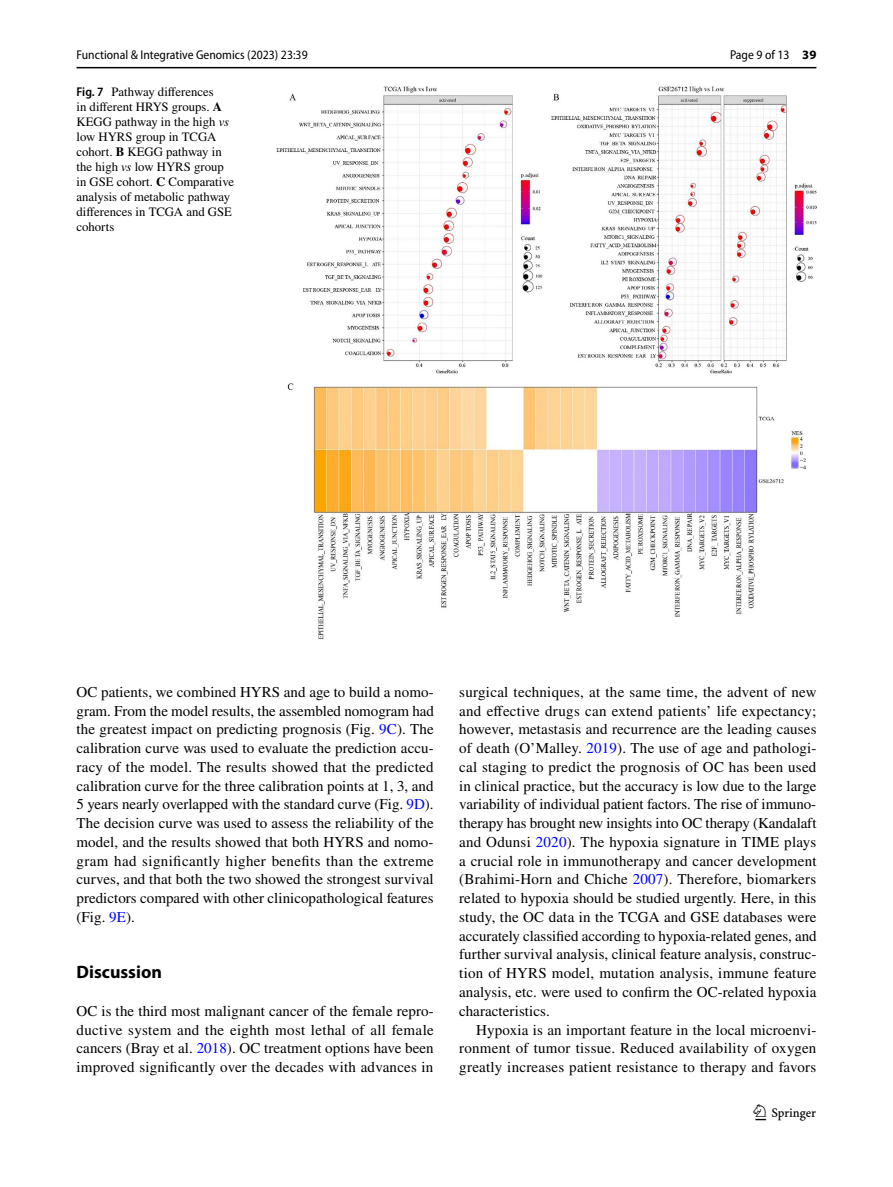
<style>
.page{position:relative;width:893px;height:1187px;background:#fff}
.page>*{position:absolute;margin:0;border:0;box-sizing:border-box;transform-origin:0 0}
.t1{font:22.5px "Springnew Regular 3";color:#000}
.t2{font:700 18px "Myriad Pro";color:#000}
.t3{font:15px/18.8px "STIX";letter-spacing:.005em;color:#000;text-align:justify}
.t4{font:12.75px/15px "STIX";color:#000}
.t5{font:semi-condensed 12.75px "Myriad Pro";color:#000}
.s1{font-family:"Myriad Pro";font-weight:600;font-stretch:semi-condensed}
.s2{font-weight:700}
.s3{font-style:italic}
.s4{font-weight:700;font-stretch:normal}
.s5{color:#00f}
</style>
<div class="page">
<hr style="left:77px;top:67px;width:739px;height:1px;background:#000">
<img style="left:276px;top:87px;width:540px;height:553px">
<p class="t5" style="left:77px;top:48px;width:233px">Functional &amp; Integrative Genomics (2023) 23:39</p>
<p class="t4" style="left:77px;top:85px;width:159px"><span class="s1">Fig. 7</span> Pathway differences<br>in different HRYS groups. <span class="s2">A<br></span>KEGG pathway in the high <span class="s3">vs </span>low HYRS group in TCGA cohort. <span class="s2">B</span> KEGG pathway in the high <span class="s3">vs</span> low HYRS group in GSE cohort. <span class="s2">C</span> Comparative analysis of metabolic pathway differences in TCGA and GSE cohorts</p>
<p class="t5" style="left:730px;top:48px;width:88px">Page 9 of 13 <span class="s4">39</span></p>
<p class="t3" style="left:77px;top:683px;width:359px">OC patients, we combined HYRS and age to build a nomo&shy;gram. From the model results, the assembled nomogram had the greatest impact on predicting prognosis (Fig. <span class="s5">9C</span>). The calibration curve was used to evaluate the prediction accu&shy;racy of the model. The results showed that the predicted calibration curve for the three calibration points at 1, 3, and 5 years nearly overlapped with the standard curve (Fig. <span class="s5">9D</span>).<br>The decision curve was used to assess the reliability of the model, and the results showed that both HYRS and nomo&shy;gram had significantly higher benefits than the extreme curves, and that both the two showed the strongest survival predictors compared with other clinicopathological features (Fig. <span class="s5">9E</span>).</p>
<p class="t2" style="left:77px;top:960px;width:87px">Discussion</p>
<p class="t3" style="left:77px;top:1002px;width:359px">OC is the third most malignant cancer of the female repro&shy;ductive system and the eighth most lethal of all female cancers (Bray et al. <span class="s5">2018</span>). OC treatment options have been improved significantly over the decades with advances in</p>
<p class="t3" style="left:459px;top:683px;width:359px">surgical techniques, at the same time, the advent of new and effective drugs can extend patients’ life expectancy; however, metastasis and recurrence are the leading causes of death (O’Malley. <span class="s5">2019</span>). The use of age and pathologi&shy;cal staging to predict the prognosis of OC has been used in clinical practice, but the accuracy is low due to the large variability of individual patient factors. The rise of immuno&shy;therapy has brought new insights into OC therapy (Kandalaft and Odunsi <span class="s5">2020</span>). The hypoxia signature in TIME plays a crucial role in immunotherapy and cancer development (Brahimi-Horn and Chiche <span class="s5">2007</span>). Therefore, biomarkers related to hypoxia should be studied urgently. Here, in this study, the OC data in the TCGA and GSE databases were accurately classified according to hypoxia-related genes, and further survival analysis, clinical feature analysis, construc&shy;tion of HYRS model, mutation analysis, immune feature analysis, etc. were used to confirm the OC-related hypoxia characteristics.</p>
<p class="t3" style="left:459px;top:1021px;width:359px;text-indent:17px">Hypoxia is an important feature in the local microenvi&shy;ronment of tumor tissue. Reduced availability of oxygen greatly increases patient resistance to therapy and favors</p>
<h1 class="t1" style="left:755px;top:1104px;width:62px">1 3</h1>
</div>
